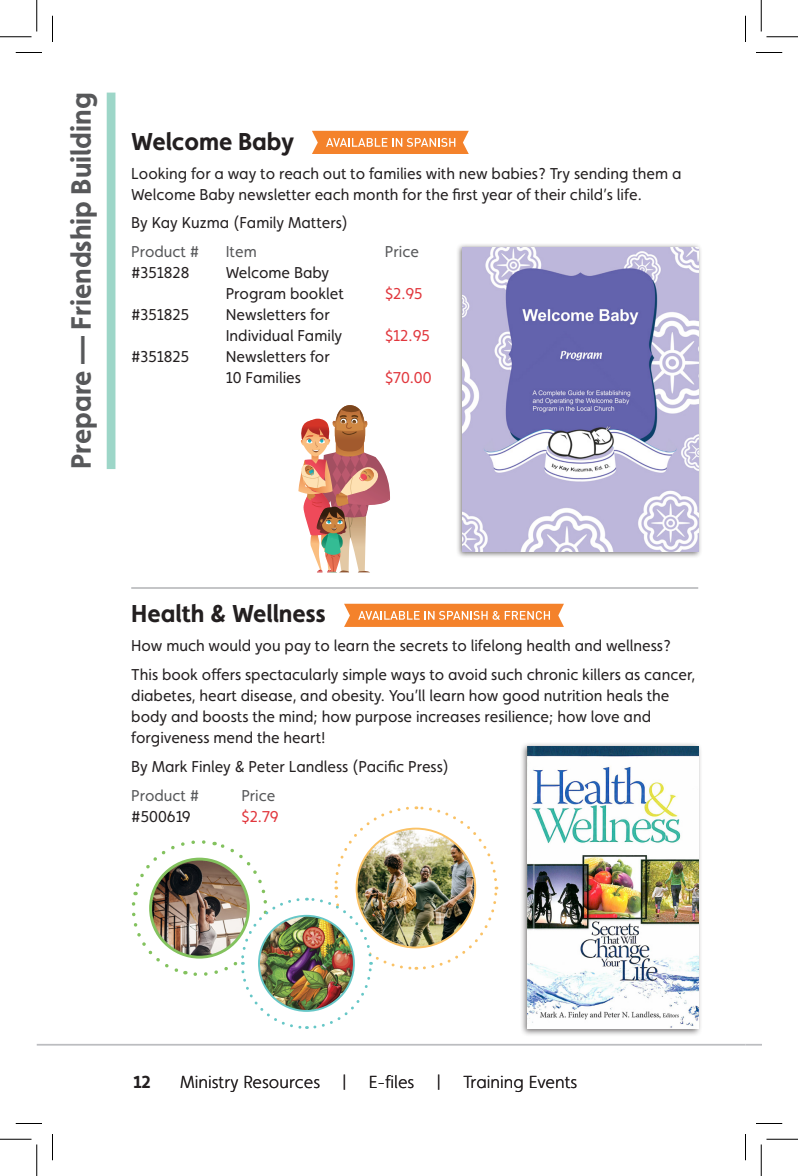
<style>
.page{position:relative;width:798px;height:1176px;background:#fff}
.page>*{position:absolute;margin:0;border:0;box-sizing:border-box;transform-origin:0 0}
.IFC_Headline_-_Pastor{font:700 28px "Faricy New";color:#57585a}
.Product_Title{font:700 24.5px "Faricy New";color:#231f20}
._2up_Header{font:300 17.5px "Faricy New";color:#231f20}
.t1{font:700 17.5px "Faricy New";color:#231f20}
.Product_Description{font:15.75px/21px "Faricy New";color:#231f20}
.Product_Description-2{font:15.75px "Faricy New";color:#57585a}
.Product_Description-3{font:15.75px "Faricy New";color:#e1373d}
</style>
<div class="page">
<hr style="left:37px;top:1044px;width:709px;height:2px;background:#bcbdc0">
<div style="left:107px;top:93px;width:8px;height:376px;background:#9dd6c8"></div>
<hr style="left:131px;top:587px;width:567px;height:2px;background:#bcbdc0">
<div style="left:520px;top:742px;width:183px;height:294px;background:#231f20;opacity:.6"></div>
<img style="left:527px;top:747px;width:171px;height:282px">
<div style="left:456px;top:243px;width:246px;height:315px;background:#231f20;opacity:.6"></div>
<img style="left:463px;top:247px;width:235px;height:304px">
<svg style="left:745px;top:1044px;width:16px;height:2px"></svg>
<img style="left:298px;top:405px;width:92px;height:168px">
<svg style="left:312px;top:131px;width:157px;height:23px;background:#f5954c"></svg>
<svg style="left:344px;top:604px;width:220px;height:23px;background:#f5944b"></svg>
<svg style="left:131px;top:806px;width:368px;height:223px"></svg>
<img style="left:259px;top:916px;width:95px;height:95px;border-radius:48px">
<div style="left:258px;top:915px;width:97px;height:97px;border:2px solid #66c7c7;border-radius:50%"></div>
<img style="left:357px;top:829px;width:118px;height:118px;border-radius:59px">
<div style="left:356px;top:828px;width:120px;height:120px;border:2px solid #fac266;border-radius:50%"></div>
<svg style="left:16px;top:52px;width:26px;height:1px"></svg>
<svg style="left:756px;top:52px;width:26px;height:1px"></svg>
<svg style="left:16px;top:1123px;width:26px;height:1px"></svg>
<svg style="left:756px;top:1123px;width:26px;height:1px"></svg>
<svg style="left:52px;top:16px;width:1px;height:26px"></svg>
<svg style="left:52px;top:1134px;width:1px;height:26px"></svg>
<svg style="left:745px;top:16px;width:1px;height:26px"></svg>
<svg style="left:745px;top:1134px;width:1px;height:26px"></svg>
<hr style="left:0;top:36px;width:32px;height:1px;background:#000">
<hr style="left:766px;top:36px;width:32px;height:1px;background:#000">
<hr style="left:0;top:1139px;width:32px;height:1px;background:#000">
<hr style="left:766px;top:1139px;width:32px;height:1px;background:#000">
<hr style="left:36px;top:0;width:1px;height:32px;background:#000">
<hr style="left:36px;top:1144px;width:1px;height:32px;background:#000">
<hr style="left:761px;top:0;width:1px;height:32px;background:#000">
<hr style="left:761px;top:1144px;width:1px;height:32px;background:#000">
<p class="IFC_Headline_-_Pastor" style="left:64px;top:469px;width:378px;rotate:-90deg">Prepare — Friendship Building</p>
<p class="Product_Title" style="left:131px;top:126px;width:165px">Welcome Baby</p>
<p class="Product_Description" style="left:131px;top:162px;width:552px">Looking for a way to reach out to families with new babies? Try sending them a<br>Welcome Baby newsletter each month for the first year of their child’s life.</p>
<p class="Product_Description" style="left:131px;top:212px;width:218px">By Kay Kuzma (Family Matters)</p>
<p class="Product_Description-2" style="left:131px;top:243px;width:70px">Product #</p>
<p class="Product_Description-2" style="left:226px;top:243px;width:33px">Item</p>
<p class="Product_Description-2" style="left:385px;top:243px;width:36px">Price</p>
<p class="Product_Description" style="left:131px;top:262px;width:60px">#351828</p>
<p class="Product_Description" style="left:226px;top:262px;width:120px">Welcome Baby<br>Program booklet</p>
<p class="Product_Description-3" style="left:385px;top:285px;width:39px">$2.95</p>
<p class="Product_Description" style="left:131px;top:304px;width:60px">#351825</p>
<p class="Product_Description" style="left:226px;top:304px;width:118px">Newsletters for<br>Individual Family</p>
<p class="Product_Description" style="left:131px;top:346px;width:60px">#351825</p>
<p class="Product_Description" style="left:226px;top:346px;width:105px">Newsletters for<br>10 Families</p>
<p class="Product_Description-3" style="left:385px;top:327px;width:46px">$12.95</p>
<p class="Product_Description-3" style="left:385px;top:369px;width:48px">$70.00</p>
<p class="Product_Title" style="left:131px;top:599px;width:196px">Health &amp; Wellness</p>
<p class="Product_Description" style="left:131px;top:635px;width:541px">How much would you pay to learn the secrets to lifelong health and wellness?</p>
<p class="Product_Description" style="left:131px;top:664px;width:566px">This book offers spectacularly simple ways to avoid such chronic killers as cancer, diabetes, heart disease, and obesity. You’ll learn how good nutrition heals the body and boosts the mind; how purpose increases resilience; how love and forgiveness mend the heart!</p>
<p class="Product_Description" style="left:131px;top:756px;width:319px">By Mark Finley &amp; Peter Landless (Pacific Press)</p>
<p class="Product_Description-2" style="left:131px;top:786px;width:70px">Product #</p>
<p class="Product_Description-2" style="left:242px;top:786px;width:36px">Price</p>
<p class="Product_Description" style="left:131px;top:806px;width:61px">#500619</p>
<p class="Product_Description-3" style="left:242px;top:807px;width:39px">$2.79</p>
<p class="t1" style="left:133px;top:1072px;width:20px">12</p>
<p class="_2up_Header" style="left:180px;top:1072px;width:141px">Ministry Resources</p>
<p class="_2up_Header" style="left:343px;top:1072px;width:6px">|</p>
<p class="_2up_Header" style="left:369px;top:1072px;width:47px">E-files</p>
<p class="_2up_Header" style="left:437px;top:1072px;width:6px">|</p>
<p class="_2up_Header" style="left:463px;top:1072px;width:116px">Training Events</p>
</div>
